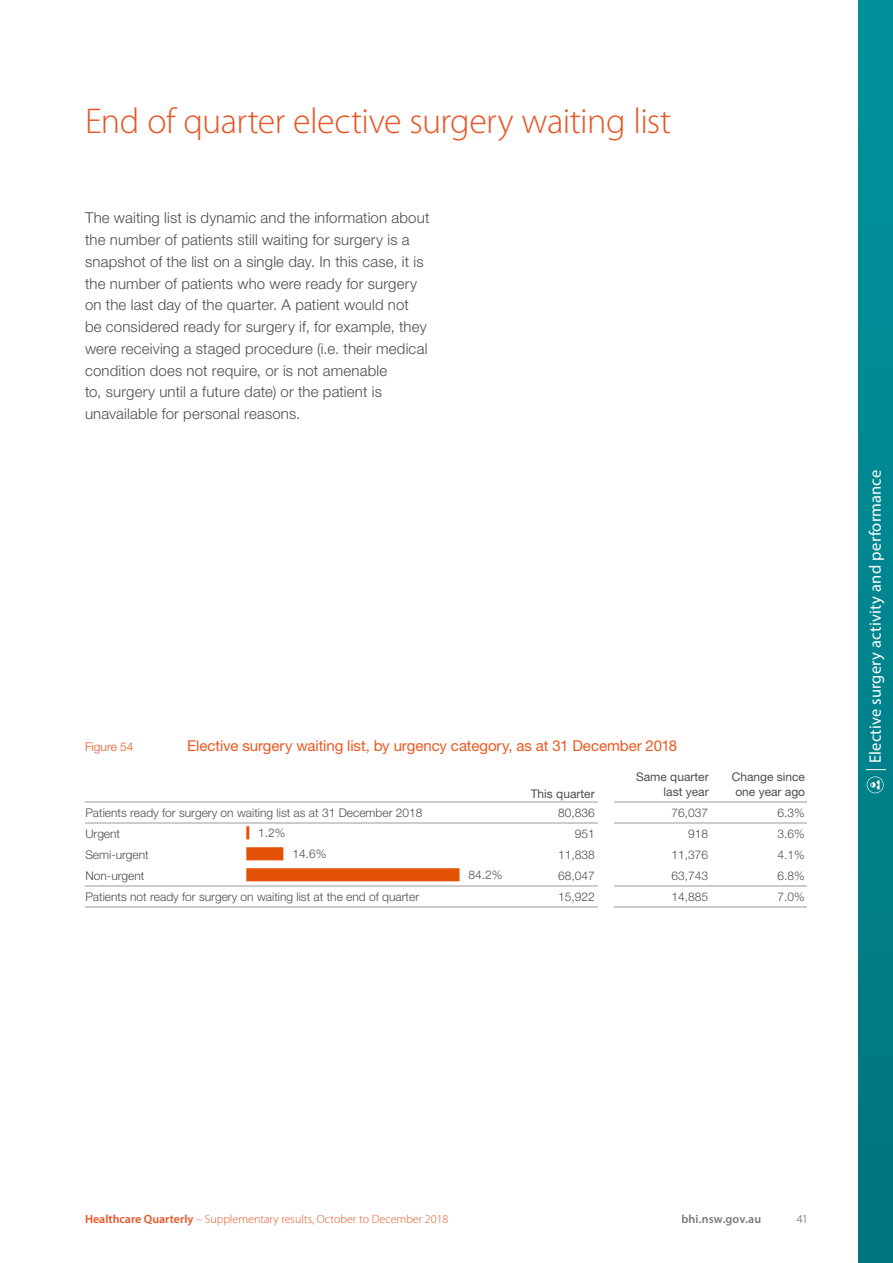
<style>
.page{position:relative;width:893px;height:1263px;background:#fff}
.page>*{position:absolute;margin:0;border:0;box-sizing:border-box;transform-origin:0 0}
.t1{font:300 36px "Myriad Pro";letter-spacing:-.015em;color:#e75525}
.t2{font:16.5px "Myriad Pro";letter-spacing:.01em;color:#fff}
.t3{font:300 15px/21.8px "Helvetica Neue LT Std";letter-spacing:.01em;color:#4d4d4f}
.t4{font:15px "Helvetica Neue LT Std";letter-spacing:-.005em;color:#eb5821}
.t5{font:300 12px "Helvetica Neue LT Std";color:#4d4d4f}
.t6{font:300 12px "Myriad Pro";color:#e75525}
.t7{font:12px/15.5px "Helvetica Neue LT Std";color:#4d4d4f;text-align:right}
.t8{font:600 12px "Myriad Pro";letter-spacing:.005em;color:#78797b}
.t9{font:300 12px "Helvetica Neue LT Std";letter-spacing:.005em;color:#e75525}
.t10{font:300 12px "Myriad Pro";color:#4d4d4f}
.s1{font-weight:600}
</style>
<div class="page">
<div style="left:859px;top:0;width:34px;height:1263px;background:linear-gradient(to bottom,#00939d,#00757d)"></div>
<svg style="left:866px;top:769px;width:20px;height:1px"></svg>
<svg style="left:867px;top:776px;width:17px;height:17px"></svg>
<hr style="left:85px;top:801px;width:512px;height:2px;background:#ccc">
<hr style="left:85px;top:822px;width:512px;height:2px;background:#ccc">
<hr style="left:85px;top:885px;width:512px;height:2px;background:#ccc">
<hr style="left:85px;top:906px;width:512px;height:2px;background:#ccc">
<hr style="left:614px;top:801px;width:193px;height:2px;background:#ccc">
<hr style="left:614px;top:822px;width:193px;height:2px;background:#ccc">
<hr style="left:614px;top:885px;width:193px;height:2px;background:#ccc">
<hr style="left:614px;top:906px;width:193px;height:2px;background:#ccc">
<svg style="left:246px;top:826px;width:213px;height:55px"></svg>
<h1 class="t1" style="left:85px;top:102px;width:588px">End of quarter elective surgery waiting list</h1>
<p class="t3" style="left:85px;top:207px;width:346px">The waiting list is dynamic and the information about the number of patients still waiting for surgery is a snapshot of the list on a single day. In this case, it is the number of patients who were ready for surgery on the last day of the quarter. A patient would not<br>be considered ready for surgery if, for example, they were receiving a staged procedure (i.e. their medical condition does not require, or is not amenable<br>to, surgery until a future date) or the patient is unavailable for personal reasons.</p>
<p class="t9" style="left:85px;top:740px;width:50px">Figure 54</p>
<p class="t4" style="left:187px;top:737px;width:492px">Elective surgery waiting list, by urgency category, as at 31 December 2018</p>
<p class="t7" style="left:531px;top:785px;width:65px">This quarter</p>
<p class="t7" style="left:636px;top:769px;width:74px">Same quarter last year</p>
<p class="t7" style="left:732px;top:769px;width:75px;text-align:left">Change since one year ago</p>
<p class="t5" style="left:85px;top:805px;width:339px">Patients ready for surgery on waiting list as at 31 December 2018</p>
<p class="t5" style="left:558px;top:805px;width:38px">80,836</p>
<p class="t5" style="left:672px;top:805px;width:38px">76,037</p>
<p class="t5" style="left:777px;top:805px;width:29px">6.3%</p>
<p class="t5" style="left:85px;top:826px;width:36px">Urgent</p>
<p class="t5" style="left:575px;top:826px;width:21px">951</p>
<p class="t5" style="left:688px;top:826px;width:21px">918</p>
<p class="t5" style="left:777px;top:826px;width:29px">3.6%</p>
<p class="t5" style="left:85px;top:847px;width:65px">Semi-urgent</p>
<p class="t5" style="left:558px;top:847px;width:38px">11,838</p>
<p class="t5" style="left:672px;top:847px;width:38px">11,376</p>
<p class="t5" style="left:777px;top:847px;width:29px">4.1%</p>
<p class="t5" style="left:85px;top:868px;width:61px">Non-urgent</p>
<p class="t5" style="left:558px;top:868px;width:38px">68,047</p>
<p class="t5" style="left:672px;top:868px;width:38px">63,743</p>
<p class="t5" style="left:777px;top:868px;width:29px">6.8%</p>
<p class="t5" style="left:85px;top:889px;width:335px">Patients not ready for surgery on waiting list at the end of quarter</p>
<p class="t5" style="left:558px;top:889px;width:38px">15,922</p>
<p class="t5" style="left:672px;top:889px;width:38px">14,885</p>
<p class="t5" style="left:777px;top:889px;width:29px">7.0%</p>
<p class="t5" style="left:258px;top:826px;width:29px">1.2%</p>
<p class="t5" style="left:292px;top:847px;width:35px">14.6%</p>
<p class="t5" style="left:468px;top:868px;width:35px">84.2%</p>
<p class="t2" style="left:865px;top:763px;width:294px;rotate:-90deg">Elective surgery activity and performance</p>
<p class="t6" style="left:85px;top:1212px;width:365px"><span class="s1">Healthcare Quarterly</span> – Supplementary results, October to December 2018</p>
<p class="t8" style="left:681px;top:1211px;width:81px">bhi.nsw.gov.au</p>
<p class="t10" style="left:797px;top:1212px;width:12px">41</p>
</div>
